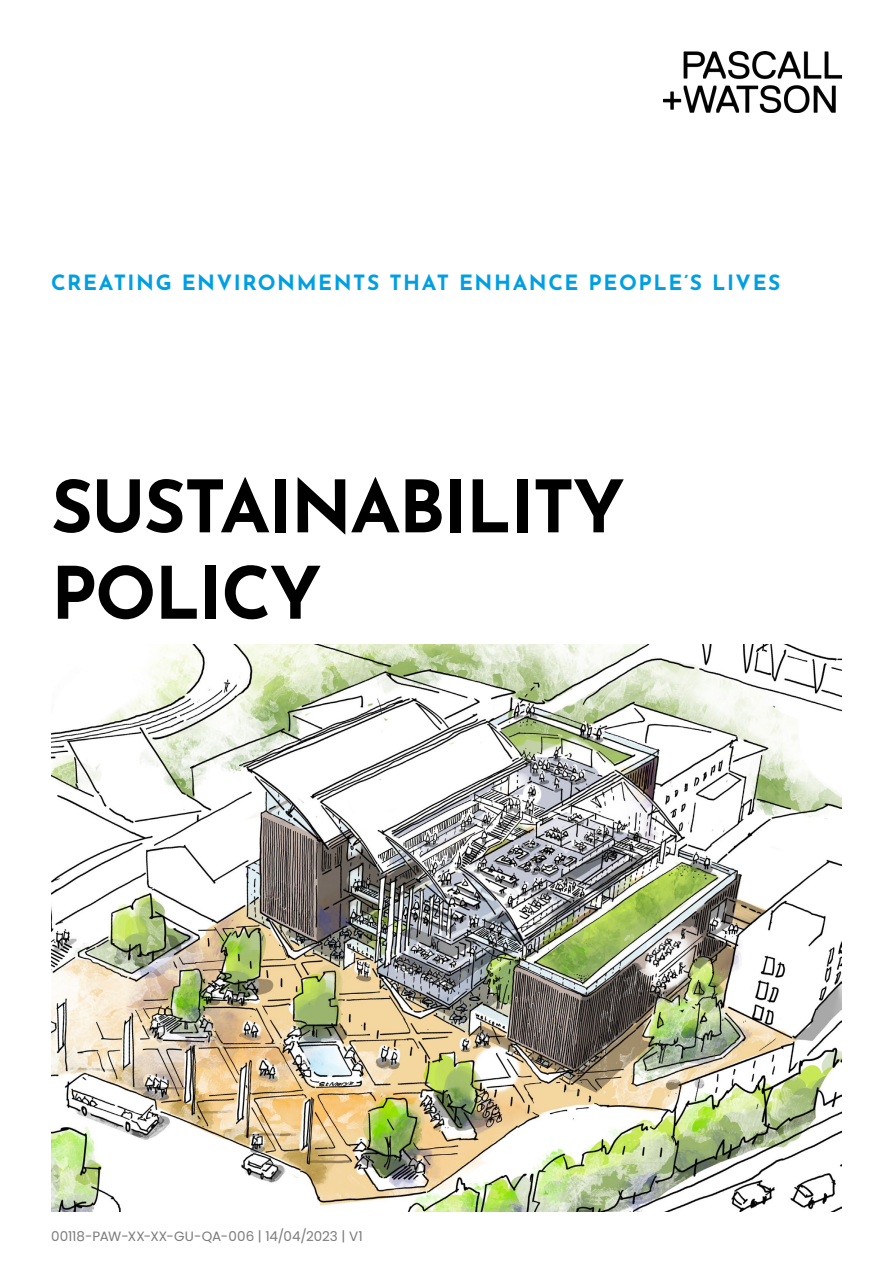
<style>
.page{position:relative;width:893px;height:1263px;background:#fff}
.page>*{position:absolute;margin:0;border:0;box-sizing:border-box;transform-origin:0 0}
.t1{font:700 72px/86.4px "Josefin Sans";letter-spacing:-.025em;color:#000}
.t2{font:700 21px "Josefin Sans";letter-spacing:.075em;color:#009fe3}
.t3{font:13.5px "Poppins";color:#7c7b7b}
</style>
<div class="page">
<img style="left:51px;top:644px;width:791px;height:568px">
<img style="left:663px;top:51px;width:179px;height:62px">
<p class="t2" style="left:51px;top:264px;width:731px">CREATING ENVIRONMENTS THAT ENHANCE PEOPLE’S LIVES</p>
<h1 class="t1" style="left:51px;top:453px;width:575px">SUSTAINABILITY<br>POLICY</h1>
<p class="t3" style="left:51px;top:1228px;width:313px">00118-PAW-XX-XX-GU-QA-006 | 14/04/2023 | V1</p>
</div>
